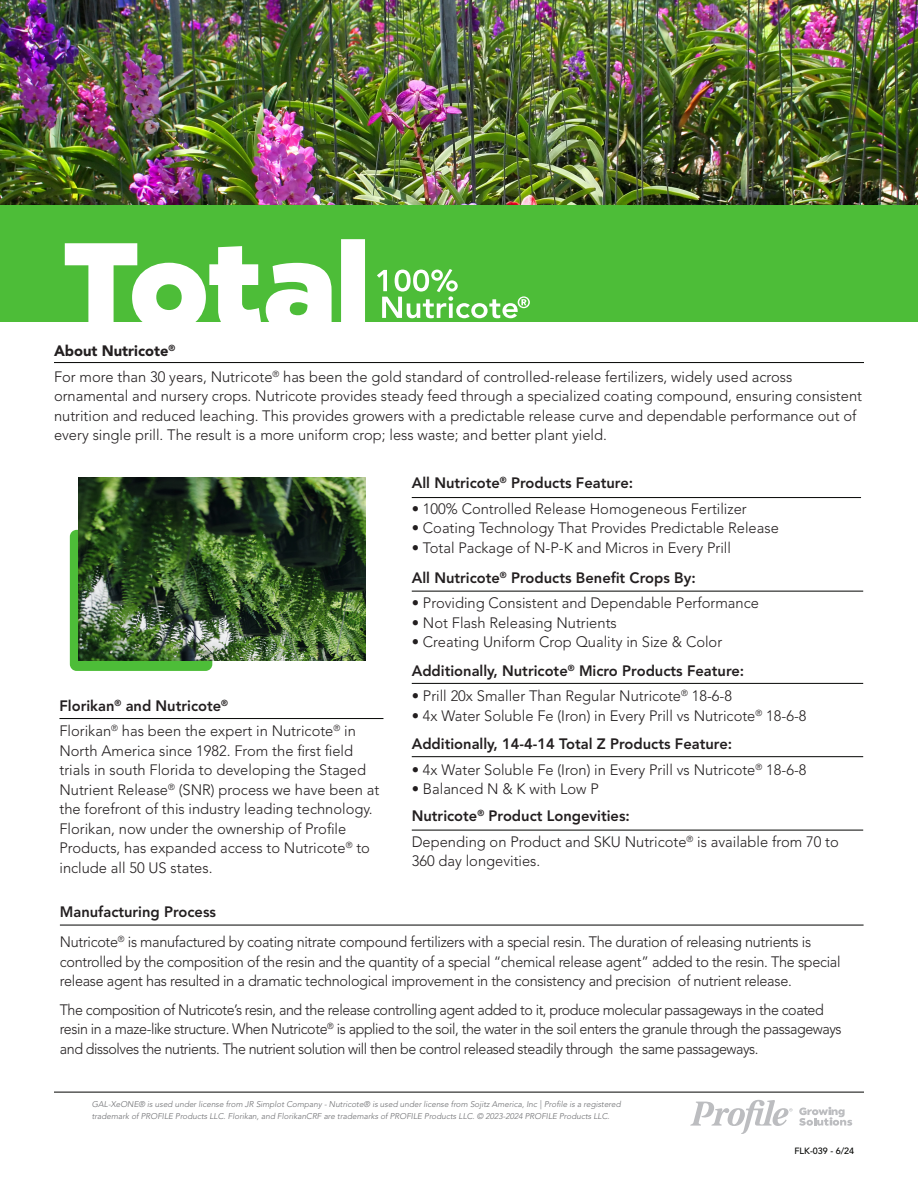
<style>
.page{position:relative;width:918px;height:1188px;background:#fff}
.page>*{position:absolute;margin:0;border:0;box-sizing:border-box;transform-origin:0 0}
.t1{font:300 15px/19.5px "Avenir LT Std";color:#231f20}
.t2{font:300 15px/19.5px "Avenir LT Std";letter-spacing:-.03em;color:#231f20;scale:.95 1}
.t3{font:300 15px/19.5px "Avenir LT Std";letter-spacing:-.02em;color:#231f20;scale:.96 1}
.t4{font:800 15px/28.5px "Avenir LT Std";color:#231f20}
.t5{font:900 15px "Avenir LT Std";color:#231f20}
.t6{font:500 9px "Avenir";color:#040503}
.t7{font:italic 300 8.25px/12px "Avenir LT Std";color:#6c6d70}
.s1{font-weight:300}
</style>
<div class="page">
<svg style="left:690px;top:1100px;width:102px;height:34px"></svg>
<svg style="left:799px;top:1107px;width:53px;height:19px"></svg>
<hr style="left:54px;top:1092px;width:810px;height:1px;background:#040503">
<div style="left:70px;top:530px;width:142px;height:141px;background:#4dbd38;border-radius:7px"></div>
<img style="left:0;top:0;width:918px;height:205px">
<div style="left:0;top:205px;width:918px;height:117px;background:#4dbd38"></div>
<svg style="left:65px;top:239px;width:300px;height:83px"></svg>
<svg style="left:377px;top:269px;width:153px;height:49px"></svg>
<img style="left:79px;top:477px;width:287px;height:184px">
<hr style="left:54px;top:362px;width:810px;height:1px;background:#040503">
<hr style="left:59px;top:718px;width:324px;height:1px;background:#040503">
<hr style="left:412px;top:497px;width:449px;height:1px;background:#040503">
<hr style="left:412px;top:591px;width:451px;height:1px;background:#040503">
<hr style="left:412px;top:683px;width:451px;height:1px;background:#040503">
<hr style="left:412px;top:756px;width:451px;height:1px;background:#040503">
<hr style="left:412px;top:830px;width:451px;height:1px;background:#040503">
<hr style="left:60px;top:925px;width:804px;height:1px;background:#040503">
<p class="t5" style="left:54px;top:342px;width:123px">About Nutricote<sup>®</sup></p>
<p class="t1" style="left:54px;top:367px;width:810px">For more than 30 years, Nutricote<sup>®</sup> has been the gold standard of controlled-release fertilizers, widely used across ornamental and nursery crops. Nutricote provides steady feed through a specialized coating compound, ensuring consistent nutrition and reduced leaching. This provides growers with a predictable release curve and dependable performance out of every single prill. The result is a more uniform crop; less waste; and better plant yield.</p>
<p class="t4" style="left:412px;top:469px;width:223px">All Nutricote<sup>®</sup> Products Feature:</p>
<p class="t1" style="left:412px;top:499px;width:337px">• 100% Controlled Release Homogeneous Fertilizer</p>
<p class="t1" style="left:412px;top:518px;width:369px">• Coating Technology That Provides Predictable Release</p>
<p class="t1" style="left:412px;top:538px;width:321px">• Total Package of N-P-K and Micros in Every Prill</p>
<p class="t4" style="left:412px;top:563px;width:285px">All Nutricote<sup>®</sup> Products Benefit Crops By:</p>
<p class="t1" style="left:412px;top:593px;width:349px">• Providing Consistent and Dependable Performance</p>
<p class="t1" style="left:412px;top:613px;width:207px">• Not Flash Releasing Nutrients</p>
<p class="t4" style="left:412px;top:628px;width:334px"><span class="s1">• Creating Uniform Crop Quality in Size &amp; Color<br></span>Additionally, Nutricote<sup>®</sup> Micro Products Feature:</p>
<p class="t1" style="left:412px;top:686px;width:322px">• Prill 20x Smaller Than Regular Nutricote<sup>®</sup> 18-6-8</p>
<p class="t1" style="left:412px;top:706px;width:396px">• 4x Water Soluble Fe (Iron) in Every Prill vs Nutricote<sup>®</sup> 18-6-8</p>
<p class="t4" style="left:412px;top:730px;width:322px">Additionally, 14-4-14 Total Z Products Feature:</p>
<p class="t1" style="left:412px;top:760px;width:396px">• 4x Water Soluble Fe (Iron) in Every Prill vs Nutricote<sup>®</sup> 18-6-8</p>
<p class="t1" style="left:412px;top:779px;width:189px">• Balanced N &amp; K with Low P</p>
<p class="t4" style="left:412px;top:802px;width:220px">Nutricote<sup>®</sup> Product Longevities:</p>
<p class="t1" style="left:412px;top:832px;width:429px">Depending on Product and SKU Nutricote<sup>®</sup> is available from 70 to<br>360 day longevities.</p>
<p class="t4" style="left:60px;top:898px;width:158px">Manufacturing Process</p>
<p class="t3" style="left:60px;top:932px;width:815px">Nutricote<sup>®</sup> is manufactured by coating nitrate compound fertilizers with a special resin. The duration of releasing nutrients is controlled by the composition of the resin and the quantity of a special “chemical release agent” added to the resin. The special release agent has resulted in a dramatic technological improvement in the consistency and precision of nutrient release.</p>
<p class="t2" style="left:60px;top:1000px;width:824px">The composition of Nutricote’s resin, and the release controlling agent added to it, produce molecular passageways in the coated resin in a maze-like structure. When Nutricote<sup>®</sup> is applied to the soil, the water in the soil enters the granule through the passageways and dissolves the nutrients. The nutrient solution will then be control released steadily through the same passageways.</p>
<p class="t4" style="left:59px;top:691px;width:170px">Florikan<sup>®</sup> and Nutricote<sup>®</sup></p>
<p class="t1" style="left:59px;top:721px;width:321px">Florikan<sup>®</sup> has been the expert in Nutricote<sup>®</sup> in North America since 1982. From the first field trials in south Florida to developing the Staged Nutrient Release<sup>®</sup> (SNR) process we have been at the forefront of this industry leading technology.<br>Florikan, now under the ownership of Profile Products, has expanded access to Nutricote<sup>®</sup> to include all 50 US states.</p>
<p class="t7" style="left:92px;top:1098px;width:530px">GAL-XeONE® is used under license from JR Simplot Company - Nutricote® is used under license from Sojitz America, Inc | Profile is a registered trademark of PROFILE Products LLC. Florikan, and FlorikanCRF are trademarks of PROFILE Products LLC. © 2023-2024 PROFILE Products LLC.</p>
<p class="t6" style="left:794px;top:1145px;width:61px">FLK-039 - 6/24</p>
</div>
